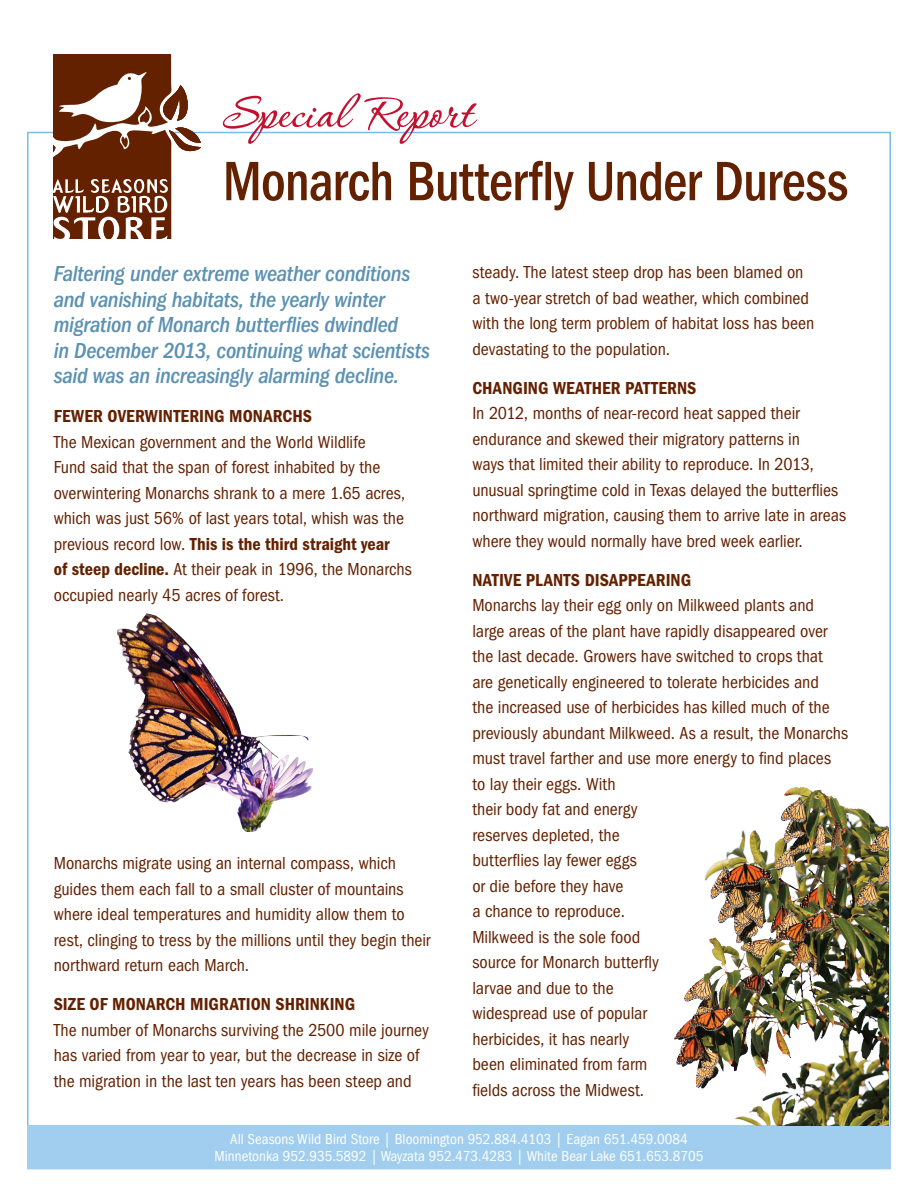
<style>
.page{position:relative;width:918px;height:1188px;background:#fff}
.page>*{position:absolute;margin:0;border:0;box-sizing:border-box;transform-origin:0 0}
.t1{font:500 condensed 57.45px "ITC Franklin Gothic Std";letter-spacing:-.015em;color:#642100;scale:.94 1}
.t2{font:500 55.5px "Corinthia Professional";letter-spacing:-.005em;color:#c3102f}
.t3{font:italic 500 condensed 22.5px/25.5px "ITC Franklin Gothic Std";letter-spacing:-.015em;color:#5b91b2}
.t4{font:condensed 18px/25.5px "ITC Franklin Gothic Std";letter-spacing:-.005em;color:#642100}
.t5{font:18px "ITC Franklin Gothic Std Dm Cd";letter-spacing:.005em;color:#642100}
.t6{font:condensed 15px/17.7px "ITC Franklin Gothic Std";color:#fff;text-align:center}
.s1{font-family:"ITC Franklin Gothic Std";font-stretch:condensed}
.s2{font-family:"ITC Franklin Gothic Std Dm Cd";font-stretch:normal}
</style>
<div class="page">
<div style="left:27px;top:1125px;width:864px;height:44px;background:#a1ceee"></div>
<svg style="left:54px;top:54px;width:147px;height:185px"></svg>
<img style="left:674px;top:783px;width:214px;height:342px">
<img style="left:118px;top:613px;width:196px;height:218px">
<h2 class="t2" style="left:223px;top:85px;width:251px">Special Report</h2>
<h1 class="t1" style="left:223px;top:149px;width:667px">Monarch Butterfly Under Duress</h1>
<p class="t3" style="left:54px;top:261px;width:378px">Faltering under extreme weather conditions and vanishing habitats, the yearly winter migration of Monarch butterflies dwindled<br>in December 2013, continuing what scientists said was an increasingly alarming decline.</p>
<p class="t5" style="left:54px;top:406px;width:260px">FEWER OVERWINTERING MONARCHS</p>
<p class="t4" style="left:54px;top:429px;width:353px">The Mexican government and the World Wildlife<br>Fund said that the span of forest inhabited by the overwintering Monarchs shrank to a mere 1.65 acres, which was just 56% of last years total, whish was the</p>
<p class="t5" style="left:54px;top:534px;width:338px"><span class="s1">previous record low.</span> THIS IS THE THIRD STRAIGHT YEAR</p>
<p class="t4" style="left:54px;top:557px;width:360px"><span class="s2">OF STEEP DECLINE.</span> At their peak in 1996, the Monarchs occupied nearly 45 acres of forest.</p>
<p class="t4" style="left:472px;top:260px;width:344px">steady. The latest steep drop has been blamed on a two-year stretch of bad weather, which combined with the long term problem of habitat loss has been devastating to the population.</p>
<p class="t5" style="left:472px;top:378px;width:226px">CHANGING WEATHER PATTERNS</p>
<p class="t4" style="left:472px;top:401px;width:375px">In 2012, months of near-record heat sapped their endurance and skewed their migratory patterns in<br>ways that limited their ability to reproduce. In 2013, unusual springtime cold in Texas delayed the butterflies northward migration, causing them to arrive late in areas where they would normally have bred week earlier.</p>
<p class="t5" style="left:472px;top:570px;width:220px">NATIVE PLANTS DISAPPEARING</p>
<p class="t4" style="left:472px;top:593px;width:377px">Monarchs lay their egg only on Milkweed plants and large areas of the plant have rapidly disappeared over the last decade. Growers have switched to crops that<br>are genetically engineered to tolerate herbicides and<br>the increased use of herbicides has killed much of the previously abundant Milkweed. As a result, the Monarchs must travel farther and use more energy to find places to lay their eggs. With<br>their body fat and energy<br>reserves depleted, the<br>butterflies lay fewer eggs<br>or die before they have<br>a chance to reproduce.<br>Milkweed is the sole food<br>source for Monarch butterfly<br>larvae and due to the<br>widespread use of popular<br>herbicides, it has nearly<br>been eliminated from farm<br>fields across the Midwest.</p>
<p class="t6" style="left:215px;top:1130px;width:490px">All Seasons Wild Bird Store | Bloomington 952.884.4103 | Eagan 651.459.0084<br>Minnetonka 952.935.5892 | Wayzata 952.473.4283 | White Bear Lake 651.653.8705</p>
<p class="t4" style="left:54px;top:851px;width:378px">Monarchs migrate using an internal compass, which guides them each fall to a small cluster of mountains where ideal temperatures and humidity allow them to rest, clinging to tress by the millions until they begin their northward return each March.</p>
<p class="t5" style="left:54px;top:994px;width:303px">SIZE OF MONARCH MIGRATION SHRINKING</p>
<p class="t4" style="left:54px;top:1017px;width:377px">The number of Monarchs surviving the 2500 mile journey has varied from year to year, but the decrease in size of the migration in the last ten years has been steep and</p>
</div>
